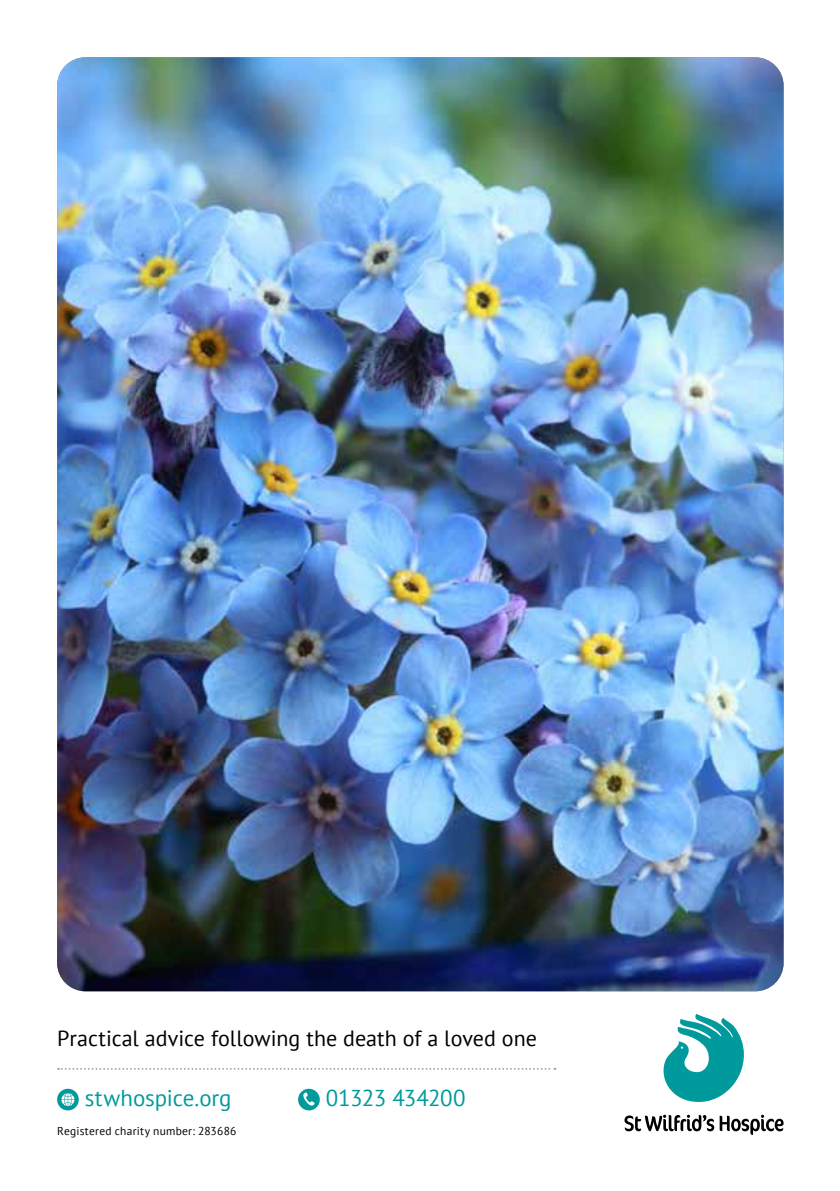
<style>
.page{position:relative;width:840px;height:1191px;background:#fff}
.page>*{position:absolute;margin:0;border:0;box-sizing:border-box;transform-origin:0 0}
.t1{font:23px "PT Sans";letter-spacing:-.005em;color:#009a9d}
.t2{font:23px "PT Sans";letter-spacing:-.025em;color:#009a9d}
.t3{font:22px "PT Sans";color:#000}
.t4{font:11.4px "PT Sans";letter-spacing:.025em;color:#000}
</style>
<div class="page">
<img style="left:57px;top:57px;width:726px;height:934px">
<svg style="left:624px;top:1114px;width:89px;height:17px"></svg>
<svg style="left:719px;top:1114px;width:64px;height:20px"></svg>
<svg style="left:663px;top:1013px;width:80px;height:89px"></svg>
<svg style="left:58px;top:1068px;width:497px;height:1px"></svg>
<svg style="left:57px;top:1088px;width:22px;height:22px"></svg>
<svg style="left:61px;top:1093px;width:13px;height:13px"></svg>
<div style="left:298px;top:1088px;width:21px;height:22px;background:#009a9d;border-radius:50%"></div>
<svg style="left:303px;top:1092px;width:11px;height:13px"></svg>
<p class="t3" style="left:57px;top:1030px;width:481px">Practical advice following the death of a loved one</p>
<p class="t1" style="left:85px;top:1089px;width:148px">stwhospice.org</p>
<p class="t2" style="left:326px;top:1089px;width:141px">01323 434200</p>
<p class="t4" style="left:57px;top:1126px;width:181px">Registered charity number: 283686</p>
</div>
